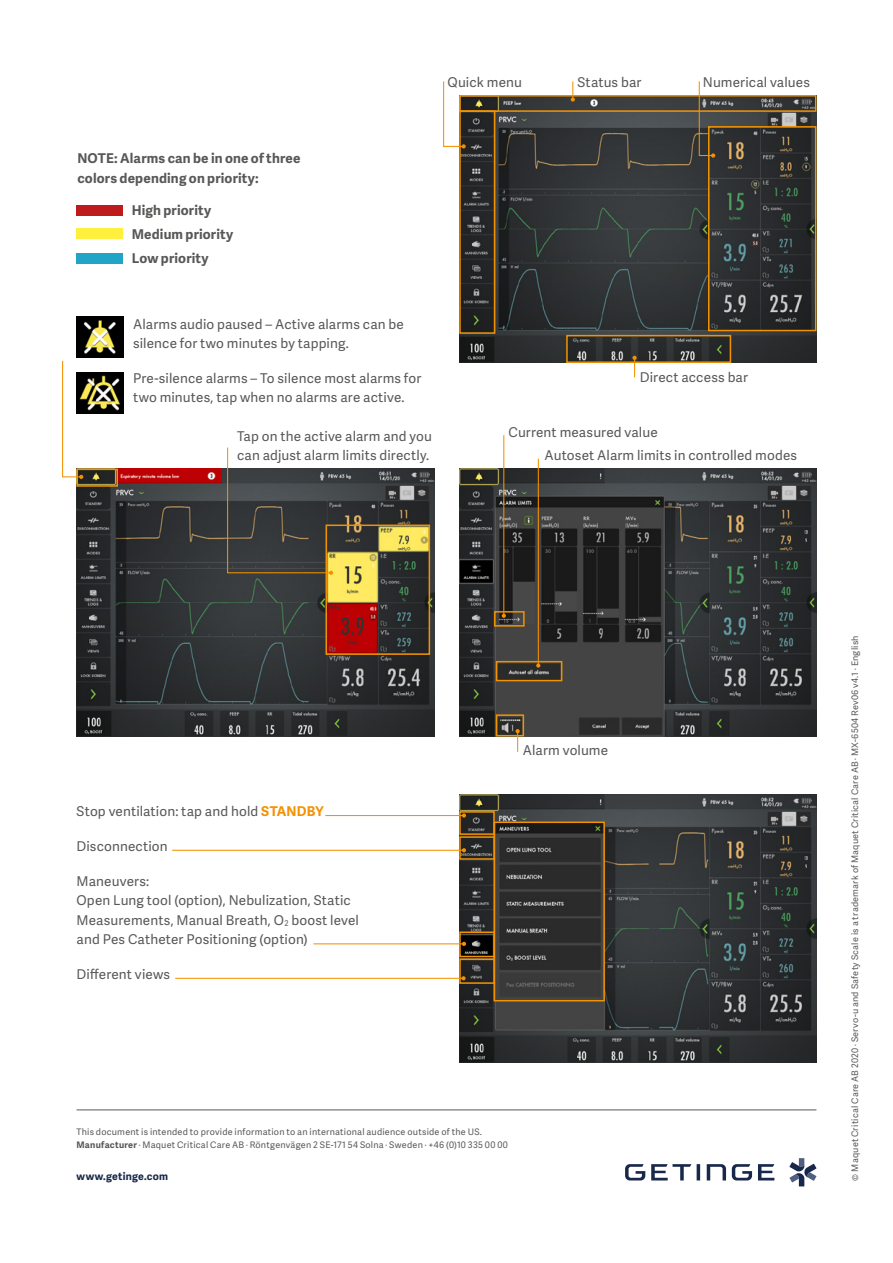
<style>
.page{position:relative;width:893px;height:1263px;background:#fff}
.page>*{position:absolute;margin:0;border:0;box-sizing:border-box;transform-origin:0 0}
.t1{font:13.5px/19.5px "Adelle Sans";letter-spacing:.01em;color:#595857}
.t2{font:700 13.5px/24px "Adelle Sans";letter-spacing:.01em;color:#595857}
.t3{font:700 10.5px "Adelle Sans";letter-spacing:.02em;color:#18284a}
.t4{font:9px/12.8px "Adelle Sans";letter-spacing:.025em;color:#595857}
.s1{font-weight:700;color:#f39200}
.s2{font-weight:700}
</style>
<div class="page">
<hr style="left:77px;top:1109px;width:739px;height:1px;background:#595857">
<img style="left:459px;top:98px;width:357px;height:265px">
<img style="left:77px;top:468px;width:357px;height:268px">
<img style="left:459px;top:468px;width:357px;height:268px">
<img style="left:459px;top:794px;width:357px;height:268px">
<img style="left:77px;top:317px;width:46px;height:41px">
<img style="left:83px;top:372px;width:40px;height:41px">
<div style="left:459px;top:110px;width:36px;height:224px;border:2px solid #f39200"></div>
<div style="left:77px;top:469px;width:41px;height:18px;border:2px solid #f39200"></div>
<div style="left:325px;top:524px;width:105px;height:131px;border:2px solid #f39200"></div>
<div style="left:494px;top:611px;width:31px;height:16px;border:2px solid #f39200"></div>
<div style="left:496px;top:714px;width:28px;height:22px;border:2px solid #f39200"></div>
<div style="left:459px;top:811px;width:36px;height:24px;border:2px solid #f39200"></div>
<div style="left:459px;top:836px;width:36px;height:24px;border:2px solid #f39200"></div>
<div style="left:459px;top:959px;width:36px;height:25px;border:2px solid #f39200"></div>
<div style="left:493px;top:821px;width:112px;height:180px;border:2px solid #f39200"></div>
<div style="left:496px;top:661px;width:66px;height:20px;border:2px solid #f39200"></div>
<div style="left:566px;top:335px;width:165px;height:28px;border:2px solid #f39200"></div>
<div style="left:459px;top:95px;width:357px;height:17px;border:2px solid #f39200"></div>
<div style="left:708px;top:126px;width:108px;height:205px;border:2px solid #f39200"></div>
<svg style="left:443px;top:81px;width:23px;height:68px"></svg>
<svg style="left:571px;top:81px;width:4px;height:21px"></svg>
<svg style="left:632px;top:356px;width:5px;height:21px"></svg>
<svg style="left:62px;top:360px;width:21px;height:119px"></svg>
<svg style="left:227px;top:447px;width:106px;height:128px"></svg>
<hr style="left:503px;top:435px;width:1px;height:181px;background:#f39200">
<svg style="left:502px;top:614px;width:4px;height:4px"></svg>
<svg style="left:515px;top:729px;width:5px;height:23px"></svg>
<hr style="left:325px;top:815px;width:139px;height:1px;background:#f39200">
<svg style="left:462px;top:813px;width:4px;height:5px"></svg>
<hr style="left:175px;top:978px;width:288px;height:1px;background:#f39200">
<svg style="left:461px;top:976px;width:5px;height:4px"></svg>
<hr style="left:172px;top:850px;width:292px;height:1px;background:#f39200">
<svg style="left:462px;top:848px;width:4px;height:4px"></svg>
<hr style="left:538px;top:459px;width:1px;height:206px;background:#f39200">
<svg style="left:536px;top:663px;width:4px;height:5px"></svg>
<svg style="left:698px;top:81px;width:17px;height:77px"></svg>
<div style="left:77px;top:253px;width:46px;height:10px;background:#21a5c6"></div>
<div style="left:77px;top:229px;width:46px;height:10px;background:#fff03e"></div>
<div style="left:77px;top:205px;width:46px;height:10px;background:#be1b1c"></div>
<div style="left:459px;top:931px;width:36px;height:26px;border:2px solid #f39200"></div>
<hr style="left:313px;top:943px;width:151px;height:1px;background:#f39200">
<svg style="left:462px;top:942px;width:4px;height:4px"></svg>
<svg style="left:789px;top:1158px;width:27px;height:28px"></svg>
<svg style="left:758px;top:1164px;width:16px;height:16px"></svg>
<svg style="left:651px;top:1164px;width:40px;height:16px"></svg>
<svg style="left:697px;top:1164px;width:3px;height:16px"></svg>
<svg style="left:625px;top:1164px;width:20px;height:16px"></svg>
<svg style="left:732px;top:1164px;width:20px;height:16px"></svg>
<svg style="left:707px;top:1164px;width:19px;height:16px"></svg>
<p class="t2" style="left:77px;top:148px;width:225px;line-height:19.5px">NOTE: Alarms can be in one of three colors depending on priority:</p>
<p class="t2" style="left:132px;top:198px;width:103px">High priority<br>Medium priority<br>Low priority</p>
<p class="t1" style="left:448px;top:72px;width:76px">Quick menu</p>
<p class="t1" style="left:577px;top:72px;width:66px">Status bar</p>
<p class="t1" style="left:703px;top:72px;width:109px">Numerical values</p>
<p class="t1" style="left:133px;top:314px;width:272px">Alarms audio paused – Active alarms can be silence for two minutes by tapping.</p>
<p class="t1" style="left:133px;top:368px;width:290px">Pre-silence alarms – To silence most alarms for two minutes, tap when no alarms are active.</p>
<p class="t1" style="left:237px;top:425px;width:196px">Tap on the active alarm and you can adjust alarm limits directly.</p>
<p class="t1" style="left:509px;top:422px;width:151px">Current measured value</p>
<p class="t1" style="left:640px;top:367px;width:110px">Direct access bar</p>
<p class="t1" style="left:544px;top:445px;width:254px">Autoset Alarm limits in controlled modes</p>
<p class="t1" style="left:77px;top:801px;width:248px">Stop ventilation: tap and hold <span class="s1">STANDBY</span></p>
<p class="t1" style="left:77px;top:836px;width:93px">Disconnection</p>
<p class="t1" style="left:77px;top:871px;width:284px">Maneuvers:<br>Open Lung tool (option), Nebulization, Static Measurements, Manual Breath, O<sub>2</sub> boost level and Pes Catheter Positioning (option)</p>
<p class="t1" style="left:77px;top:964px;width:95px">Different views</p>
<p class="t1" style="left:523px;top:740px;width:87px">Alarm volume</p>
<p class="t4" style="left:77px;top:1125px;width:433px">This document is intended to provide information to an international audience outside of the US.<br><span class="s2">Manufacturer</span> · Maquet Critical Care AB · Röntgenvägen 2 SE-171 54 Solna · Sweden · +46 (0)10 335 00 00</p>
<p class="t3" style="left:77px;top:1168px;width:93px">www.getinge.com</p>
<p class="t4" style="left:848px;top:1180px;width:546px;rotate:-90deg">© Maquet Critical Care AB 2020 · Servo-u and Safety Scale is a trademark of Maquet Critical Care AB · MX-6504 Rev06 v4.1 · English</p>
</div>
